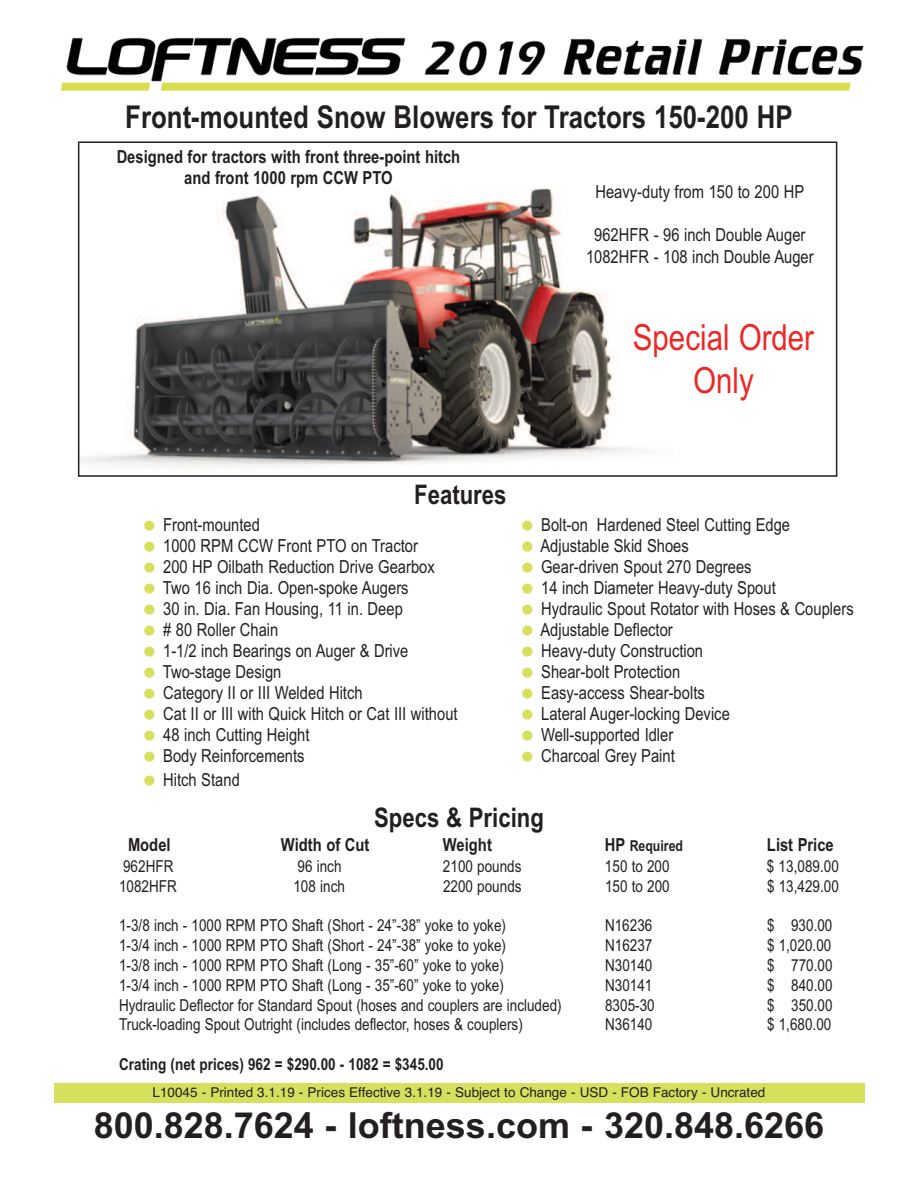
<style>
.page{position:relative;width:918px;height:1188px;background:#fff}
.page>*{position:absolute;margin:0;border:0;box-sizing:border-box;transform-origin:0 0}
.t1{font:700 36px "Arial";color:#231f20}
.t2{font:36px/43.2px "Arial Narrow";color:#ed2724;text-align:center}
.t3{font:700 31.5px "Arial Narrow";color:#231f20}
.t4{font:700 27px "Arial Narrow";color:#231f20}
.t5{font:18px/21.6px "Arial Narrow";color:#231f20;text-align:center}
.t6{font:700 18px/21.6px "Arial Narrow";color:#231f20;text-align:center}
.t7{font:16.5px "Arial Narrow";color:#231f20}
.t8{font:700 16.5px "Arial Narrow";color:#231f20}
.t9{font:700 15px "Arial Narrow";color:#231f20}
.t10{font:13.5px "Helvetica";color:#231f20}
.s1{font-size:18px}
</style>
<div class="page">
<img style="left:81px;top:188px;width:551px;height:279px">
<div style="left:78px;top:141px;width:759px;height:336px;border:2px solid #231f20"></div>
<img style="left:60px;top:37px;width:804px;height:54px">
<div style="left:54px;top:1083px;width:810px;height:19px;background:#d7e05c"></div>
<h2 class="t3" style="left:125px;top:99px;width:669px">Front-mounted Snow Blowers for Tractors 150-200 HP</h2>
<p class="t6" style="left:117px;top:146px;width:345px">Designed for tractors with front three-point hitch and front 1000 rpm CCW PTO</p>
<h3 class="t4" style="left:414px;top:479px;width:94px">Features</h3>
<p class="t5" style="left:595px;top:181px;width:210px">Heavy-duty from 150 to 200 HP</p>
<p class="t5" style="left:586px;top:224px;width:229px">962HFR - 96 inch Double Auger<br>1082HFR - 108 inch Double Auger</p>
<h1 class="t2" style="left:633px;top:316px;width:183px">Special Order<br>Only</h1>
<p class="t5" style="left:163px;top:514px;width:98px">Front-mounted</p>
<p class="t5" style="left:541px;top:514px;width:251px">Bolt-on Hardened Steel Cutting Edge</p>
<p class="t5" style="left:163px;top:535px;width:256px">1000 RPM CCW Front PTO on Tractor</p>
<p class="t5" style="left:540px;top:535px;width:150px">Adjustable Skid Shoes</p>
<p class="t5" style="left:163px;top:556px;width:273px">200 HP Oilbath Reduction Drive Gearbox</p>
<p class="t5" style="left:541px;top:556px;width:212px">Gear-driven Spout 270 Degrees</p>
<p class="t5" style="left:163px;top:577px;width:247px">Two 16 inch Dia. Open-spoke Augers</p>
<p class="t5" style="left:541px;top:577px;width:236px">14 inch Diameter Heavy-duty Spout</p>
<p class="t5" style="left:163px;top:598px;width:241px">30 in. Dia. Fan Housing, 11 in. Deep</p>
<p class="t5" style="left:541px;top:598px;width:314px">Hydraulic Spout Rotator with Hoses &amp; Couplers</p>
<p class="t5" style="left:163px;top:619px;width:117px"># 80 Roller Chain</p>
<p class="t5" style="left:540px;top:619px;width:134px">Adjustable Deflector</p>
<p class="t5" style="left:163px;top:640px;width:247px">1-1/2 inch Bearings on Auger &amp; Drive</p>
<p class="t5" style="left:541px;top:640px;width:164px">Heavy-duty Construction</p>
<p class="t5" style="left:163px;top:661px;width:120px">Two-stage Design</p>
<p class="t5" style="left:541px;top:661px;width:141px">Shear-bolt Protection</p>
<p class="t5" style="left:163px;top:682px;width:201px">Category II or III Welded Hitch</p>
<p class="t5" style="left:541px;top:682px;width:165px">Easy-access Shear-bolts</p>
<p class="t5" style="left:163px;top:703px;width:296px">Cat II or III with Quick Hitch or Cat III without</p>
<p class="t5" style="left:541px;top:703px;width:190px">Lateral Auger-locking Device</p>
<p class="t5" style="left:163px;top:724px;width:148px">48 inch Cutting Height</p>
<p class="t5" style="left:541px;top:724px;width:134px">Well-supported Idler</p>
<p class="t5" style="left:163px;top:745px;width:143px">Body Reinforcements</p>
<p class="t5" style="left:541px;top:745px;width:135px">Charcoal Grey Paint</p>
<p class="t5" style="left:163px;top:769px;width:78px">Hitch Stand</p>
<h3 class="t4" style="left:374px;top:802px;width:171px">Specs &amp; Pricing</h3>
<p class="t6" style="left:128px;top:834px;width:44px">Model</p>
<p class="t6" style="left:281px;top:834px;width:90px">Width of Cut</p>
<p class="t6" style="left:443px;top:834px;width:50px">Weight</p>
<p class="t9" style="left:605px;top:837px;width:80px"><span class="s1">HP</span> Required</p>
<p class="t6" style="left:767px;top:834px;width:68px">List Price</p>
<p class="t7" style="left:123px;top:857px;width:52px">962HFR</p>
<p class="t7" style="left:298px;top:857px;width:46px">96 inch</p>
<p class="t7" style="left:443px;top:857px;width:80px">2100 pounds</p>
<p class="t7" style="left:605px;top:857px;width:66px">150 to 200</p>
<p class="t7" style="left:767px;top:857px;width:73px">$ 13,089.00</p>
<p class="t7" style="left:119px;top:876px;width:59px">1082HFR</p>
<p class="t7" style="left:293px;top:876px;width:53px">108 inch</p>
<p class="t7" style="left:443px;top:876px;width:80px">2200 pounds</p>
<p class="t7" style="left:605px;top:876px;width:66px">150 to 200</p>
<p class="t7" style="left:767px;top:876px;width:73px">$ 13,429.00</p>
<p class="t7" style="left:119px;top:916px;width:389px">1-3/8 inch - 1000 RPM PTO Shaft (Short - 24”-38” yoke to yoke)</p>
<p class="t7" style="left:605px;top:916px;width:49px">N16236</p>
<p class="t7" style="left:767px;top:916px;width:67px">$ 930.00</p>
<p class="t7" style="left:119px;top:936px;width:389px">1-3/4 inch - 1000 RPM PTO Shaft (Short - 24”-38” yoke to yoke)</p>
<p class="t7" style="left:605px;top:936px;width:49px">N16237</p>
<p class="t7" style="left:767px;top:936px;width:66px">$ 1,020.00</p>
<p class="t7" style="left:119px;top:956px;width:386px">1-3/8 inch - 1000 RPM PTO Shaft (Long - 35”-60” yoke to yoke)</p>
<p class="t7" style="left:605px;top:956px;width:49px">N30140</p>
<p class="t7" style="left:767px;top:956px;width:67px">$ 770.00</p>
<p class="t7" style="left:119px;top:975px;width:386px">1-3/4 inch - 1000 RPM PTO Shaft (Long - 35”-60” yoke to yoke)</p>
<p class="t7" style="left:605px;top:975px;width:49px">N30141</p>
<p class="t7" style="left:767px;top:975px;width:67px">$ 840.00</p>
<p class="t7" style="left:119px;top:995px;width:444px">Hydraulic Deflector for Standard Spout (hoses and couplers are included)</p>
<p class="t7" style="left:605px;top:995px;width:51px">8305-30</p>
<p class="t7" style="left:767px;top:995px;width:67px">$ 350.00</p>
<p class="t7" style="left:119px;top:1015px;width:405px">Truck-loading Spout Outright (includes deflector, hoses &amp; couplers)</p>
<p class="t7" style="left:605px;top:1015px;width:49px">N36140</p>
<p class="t7" style="left:767px;top:1015px;width:66px">$ 1,680.00</p>
<p class="t8" style="left:119px;top:1055px;width:326px">Crating (net prices) 962 = $290.00 - 1082 = $345.00</p>
<p class="t10" style="left:153px;top:1084px;width:614px">L10045 - Printed 3.1.19 - Prices Effective 3.1.19 - Subject to Change - USD - FOB Factory - Uncrated</p>
<h1 class="t1" style="left:94px;top:1104px;width:732px">800.828.7624 - loftness.com - 320.848.6266</h1>
</div>
